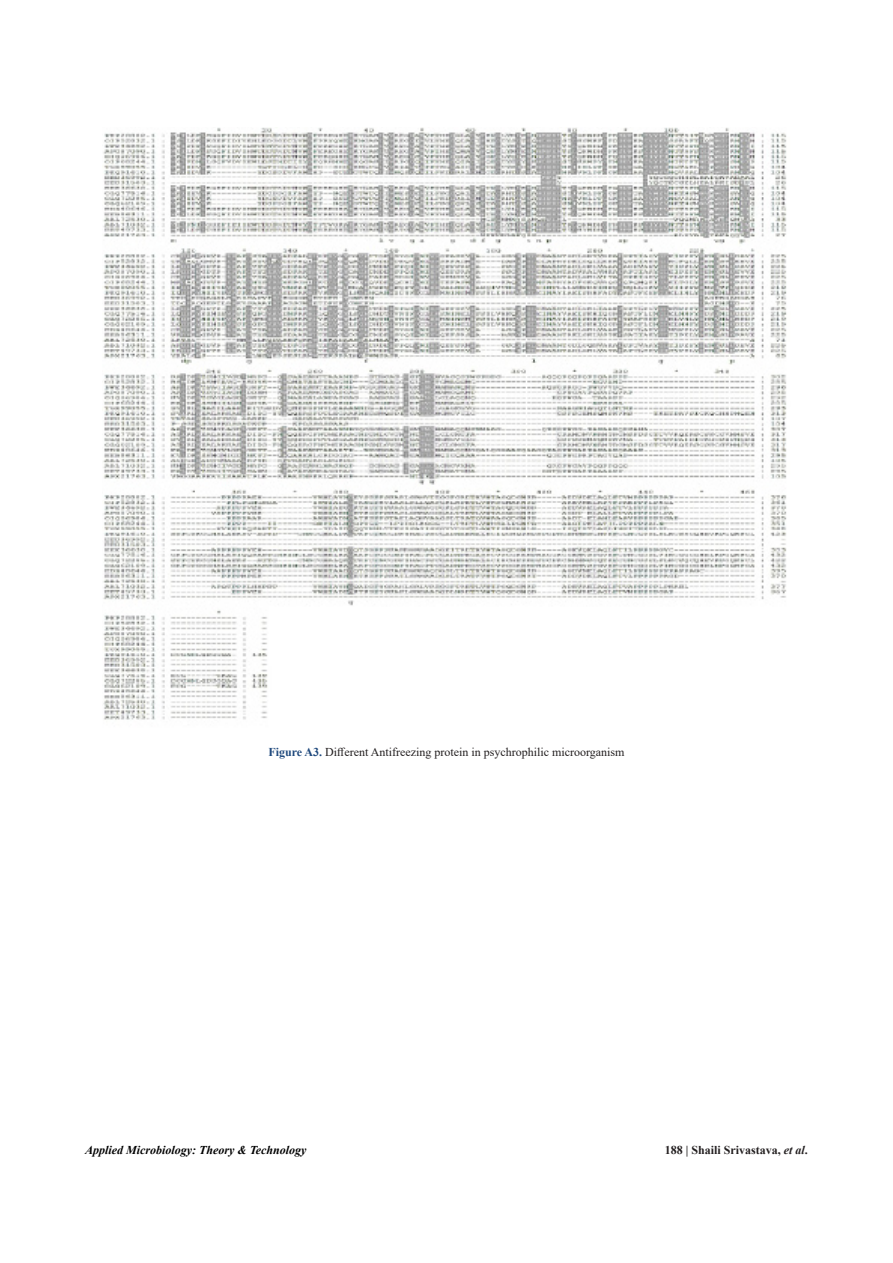
<style>
.page{position:relative;width:893px;height:1263px;background:#fff}
.page>*{position:absolute;margin:0;border:0;box-sizing:border-box;transform-origin:0 0}
.正文{font:12px "Times New Roman";color:#231f20}
.t1{font:italic 700 12px "Times New Roman";color:#000}
.t2{font:700 12px "Times New Roman";color:#231f20}
.s1{font-weight:700;color:#1f497d}
.s2{font-style:italic}
</style>
<div class="page">
<img style="left:103px;top:128px;width:684px;height:592px">
<p class="正文" style="left:268px;top:743px;width:358px"><span class="s1">Figure A3.</span> Different Antifreezing protein in psychrophilic microorganism</p>
<p class="t1" style="left:85px;top:1141px;width:223px">Applied Microbiology: Theory &amp; Technology</p>
<p class="t2" style="left:665px;top:1141px;width:144px">188 | Shaili Srivastava, <span class="s2">et al</span>.</p>
</div>
